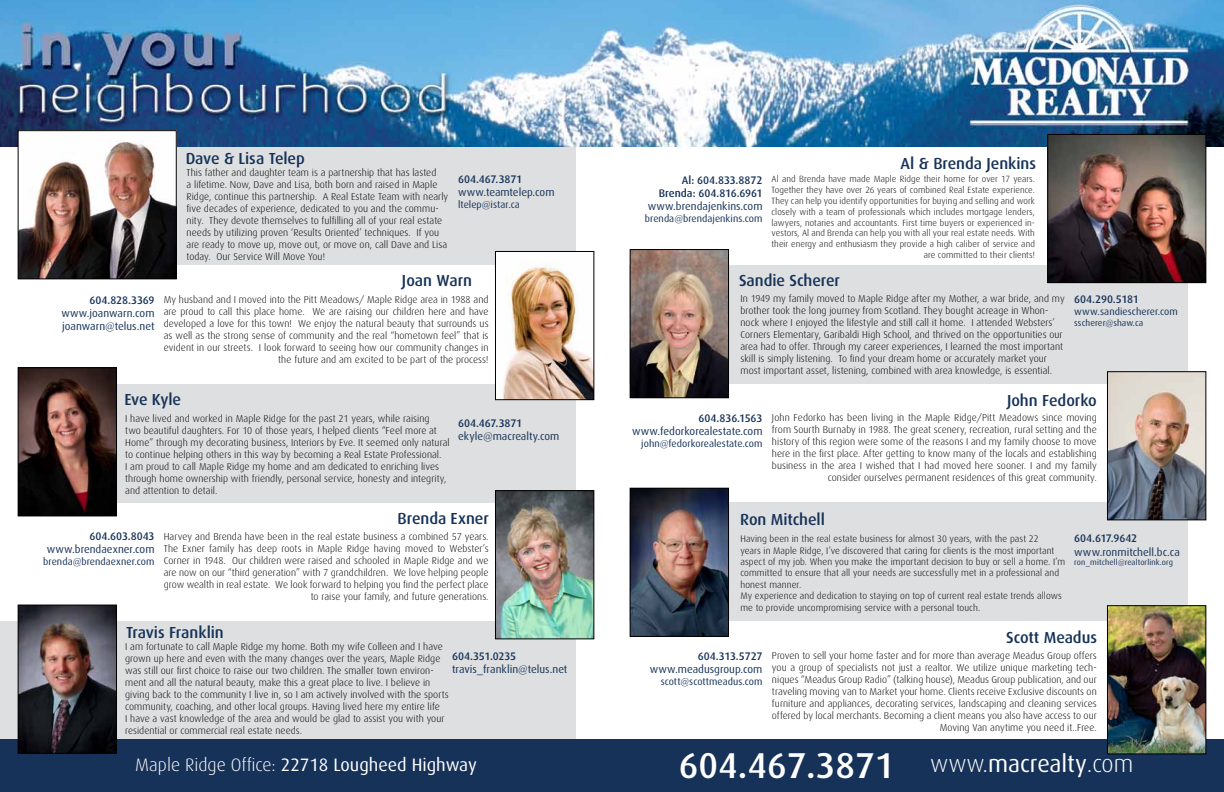
<style>
.page{position:relative;width:1224px;height:792px;background:#fff}
.page>*{position:absolute;margin:0;border:0;box-sizing:border-box;transform-origin:0 0}
.t1{font:500 36px "Dax";color:#fff}
.t2{font:18px "Dax";color:#fff}
.t3{font:500 16px "Dax";letter-spacing:-.005em;color:#163258}
.t4{font:11px/13.2px "Dax";color:#163258}
.t5{font:500 11px/13.2px "Dax";letter-spacing:-.005em;color:#163258;text-align:right}
.t6{font:300 10px/12px "Dax";letter-spacing:.005em;color:#000}
.t7{font:10px "Dax";letter-spacing:.005em;color:#163258}
.t8{font:300 9.5px/11.4px "Dax";letter-spacing:.005em;color:#000}
.t9{font:300 9px/10.8px "Dax";letter-spacing:.01em;color:#000;text-align:right}
.t10{font:9px "Dax";letter-spacing:.005em;color:#163258}
.t11{font:8px "Dax";letter-spacing:.015em;color:#163258}
.s1{font-weight:300}
</style>
<div class="page">
<div style="left:18px;top:146px;width:558px;height:119px;background:#dedfe0"></div>
<div style="left:630px;top:265px;width:558px;height:119px;background:#dedfe0"></div>
<div style="left:18px;top:384px;width:558px;height:118px;background:#dedfe0"></div>
<div style="left:630px;top:502px;width:558px;height:119px;background:#dedfe0"></div>
<div style="left:0;top:621px;width:576px;height:119px;background:#dedfe0"></div>
<img style="left:0;top:0;width:1224px;height:146px">
<div style="left:0;top:740px;width:1224px;height:52px;background:#163258"></div>
<img style="left:632px;top:490px;width:95px;height:145px">
<div style="left:630px;top:488px;width:99px;height:149px;border:1px solid #000"></div>
<img style="left:632px;top:251px;width:95px;height:145px">
<div style="left:630px;top:249px;width:99px;height:149px;border:1px solid #000"></div>
<img style="left:1109px;top:374px;width:95px;height:144px">
<div style="left:1107px;top:372px;width:99px;height:148px;border:1px solid #000"></div>
<img style="left:1109px;top:608px;width:95px;height:144px">
<div style="left:1107px;top:606px;width:99px;height:148px;border:1px solid #000"></div>
<img style="left:1050px;top:136px;width:154px;height:145px">
<div style="left:1048px;top:134px;width:158px;height:149px;border:1px solid #000"></div>
<img style="left:20px;top:607px;width:95px;height:144px">
<div style="left:18px;top:605px;width:99px;height:148px;border:1px solid #000"></div>
<img style="left:20px;top:370px;width:95px;height:144px">
<div style="left:18px;top:368px;width:99px;height:148px;border:1px solid #000"></div>
<img style="left:497px;top:493px;width:95px;height:144px">
<div style="left:495px;top:491px;width:99px;height:148px;border:1px solid #000"></div>
<img style="left:497px;top:253px;width:95px;height:145px">
<div style="left:495px;top:251px;width:99px;height:149px;border:1px solid #000"></div>
<img style="left:20px;top:133px;width:154px;height:144px">
<div style="left:18px;top:131px;width:158px;height:148px;border:1px solid #000"></div>
<h3 class="t3" style="left:186px;top:149px;width:121px">Dave &amp; Lisa Telep</h3>
<p class="t6" style="left:187px;top:167px;width:263px">This father and daughter team is a partnership that has lasted<br>a lifetime. Now, Dave and Lisa, both born and raised in Maple Ridge, continue this partnership. A Real Estate Team with nearly five decades of experience, dedicated to you and the commu&shy;nity. They devote themselves to fulfilling all of your real estate needs by utilizing proven ‘Results Oriented’ techniques. If you are ready to move up, move out, or move on, call Dave and Lisa today. Our Service Will Move You!</p>
<p class="t9" style="left:772px;top:174px;width:265px">Al and Brenda have made Maple Ridge their home for over 17 years.<br>Together they have over 26 years of combined Real Estate experience.<br>They can help you identify opportunities for buying and selling and work closely with a team of professionals which includes mortgage lenders, lawyers, notaries and accountants. First time buyers or experienced in&shy;vestors, Al and Brenda can help you with all your real estate needs. With their energy and enthusiasm they provide a high caliber of service and are committed to their clients!</p>
<h3 class="t3" style="left:901px;top:154px;width:137px">Al &amp; Brenda Jenkins</h3>
<p class="t5" style="left:659px;top:174px;width:105px">Al: 604.833.8872<br>Brenda: 604.816.6961</p>
<p class="t4" style="left:648px;top:200px;width:116px">www.brendajenkins.com</p>
<p class="t7" style="left:645px;top:213px;width:119px">brenda@brendajenkins.com</p>
<p class="t5" style="left:458px;top:173px;width:66px">604.467.3871</p>
<p class="t4" style="left:458px;top:186px;width:98px">www.teamtelep.com</p>
<p class="t7" style="left:458px;top:199px;width:63px">ltelep@istar.ca</p>
<h3 class="t3" style="left:402px;top:271px;width:72px">Joan Warn</h3>
<h3 class="t3" style="left:739px;top:272px;width:103px">Sandie Scherer</h3>
<p class="t5" style="left:90px;top:294px;width:66px">604.828.3369</p>
<p class="t4" style="left:61px;top:307px;width:95px">www.joanwarn.com joanwarn@telus.net</p>
<p class="t6" style="left:164px;top:294px;width:326px;text-align:right">My husband and I moved into the Pitt Meadows/ Maple Ridge area in 1988 and are proud to call this place home. We are raising our children here and have developed a love for this town! We enjoy the natural beauty that surrounds us as well as the strong sense of community and the real “hometown feel” that is evident in our streets. I look forward to seeing how our community changes in the future and am excited to be part of the process!</p>
<p class="t6" style="left:740px;top:293px;width:326px">In 1949 my family moved to Maple Ridge after my Mother, a war bride, and my brother took the long journey from Scotland. They bought acreage in Whon&shy;nock where I enjoyed the lifestyle and still call it home. I attended Websters’ Corners Elementary, Garibaldi High School, and thrived on the opportunities our area had to offer. Through my career experiences, I learned the most important skill is simply listening. To find your dream home or accurately market your most important asset, listening, combined with area knowledge, is essential.</p>
<p class="t5" style="left:1074px;top:293px;width:66px">604.290.5181</p>
<p class="t7" style="left:1074px;top:306px;width:105px">www.sandiescherer.com</p>
<p class="t10" style="left:1074px;top:318px;width:71px">sscherer@shaw.ca</p>
<h3 class="t3" style="left:124px;top:391px;width:58px">Eve Kyle</h3>
<h3 class="t3" style="left:1007px;top:392px;width:91px">John Fedorko</h3>
<p class="t6" style="left:125px;top:413px;width:326px">I have lived and worked in Maple Ridge for the past 21 years, while raising<br>two beautiful daughters. For 10 of those years, I helped clients “Feel more at Home” through my decorating business, Interiors by Eve. It seemed only natural to continue helping others in this way by becoming a Real Estate Professional.<br>I am proud to call Maple Ridge my home and am dedicated to enriching lives through home ownership with friendly, personal service, honesty and integrity, and attention to detail.</p>
<p class="t5" style="left:458px;top:416px;width:66px">604.467.3871</p>
<p class="t4" style="left:458px;top:429px;width:103px">ekyle@macrealty.com</p>
<p class="t5" style="left:699px;top:411px;width:65px">604.836.1563</p>
<p class="t4" style="left:632px;top:425px;width:132px">www.fedorkorealestate.com</p>
<p class="t7" style="left:641px;top:438px;width:123px">john@fedorkorealestate.com</p>
<p class="t6" style="left:772px;top:412px;width:326px;text-align:right">John Fedorko has been living in the Maple Ridge/Pitt Meadows since moving from Sourth Burnaby in 1988. The great scenery, recreation, rural setting and the history of this region were some of the reasons I and my family choose to move here in the first place. After getting to know many of the locals and establishing business in the area I wished that I had moved here sooner. I and my family consider ourselves permanent residences of this great community.</p>
<h3 class="t3" style="left:398px;top:509px;width:93px">Brenda Exner</h3>
<h3 class="t3" style="left:740px;top:510px;width:86px">Ron Mitchell</h3>
<p class="t5" style="left:89px;top:530px;width:67px">604.603.8043</p>
<p class="t4" style="left:47px;top:543px;width:109px">www.brendaexner.com</p>
<p class="t7" style="left:43px;top:556px;width:113px">brenda@brendaexner.com</p>
<p class="t6" style="left:164px;top:530px;width:326px;text-align:right">Harvey and Brenda have been in the real estate business a combined 57 years.<br>The Exner family has deep roots in Maple Ridge having moved to Webster’s Corner in 1948. Our children were raised and schooled in Maple Ridge and we are now on our “third generation” with 7 grandchildren. We love helping people grow wealth in real estate. We look forward to helping you find the perfect place to raise your family, and future generations.</p>
<p class="t8" style="left:740px;top:533px;width:326px">Having been in the real estate business for almost 30 years, with the past 22<br>years in Maple Ridge, I’ve discovered that caring for clients is the most important aspect of my job. When you make the important decision to buy or sell a home. I’m committed to ensure that all your needs are successfully met in a professional and honest manner.<br>My experience and dedication to staying on top of current real estate trends allows me to provide uncompromising service with a personal touch.</p>
<p class="t5" style="left:1074px;top:532px;width:65px">604.617.9642</p>
<p class="t4" style="left:1074px;top:545px;width:107px">www.ronmitchell.bc.ca</p>
<p class="t11" style="left:1074px;top:558px;width:100px">ron_mitchell@realtorlink.org</p>
<h3 class="t3" style="left:126px;top:623px;width:99px">Travis Franklin</h3>
<p class="t6" style="left:125px;top:641px;width:325px">I am fortunate to call Maple Ridge my home. Both my wife Colleen and I have grown up here and even with the many changes over the years, Maple Ridge was still our first choice to raise our two children. The smaller town environ&shy;ment and all the natural beauty, make this a great place to live. I believe in giving back to the community I live in, so I am actively involved with the sports community, coaching, and other local groups. Having lived here my entire life<br>I have a vast knowledge of the area and would be glad to assist you with your residential or commercial real estate needs.</p>
<p class="t5" style="left:452px;top:649px;width:66px">604.351.0235</p>
<p class="t4" style="left:452px;top:663px;width:117px">travis_franklin@telus.net</p>
<p class="t5" style="left:698px;top:649px;width:66px">604.313.5727</p>
<p class="t4" style="left:650px;top:663px;width:114px">www.meadusgroup.com</p>
<p class="t7" style="left:661px;top:676px;width:103px">scott@scottmeadus.com</p>
<h3 class="t3" style="left:1006px;top:629px;width:92px">Scott Meadus</h3>
<p class="t6" style="left:772px;top:650px;width:326px;text-align:right">Proven to sell your home faster and for more than average Meadus Group offers you a group of specialists not just a realtor. We utilize unique marketing tech&shy;niques “Meadus Group Radio” (talking house), Meadus Group publication, and our traveling moving van to Market your home. Clients receive Exclusive discounts on furniture and appliances, decorating services, landscaping and cleaning services offered by local merchants. Becoming a client means you also have access to our Moving Van anytime you need it..Free.</p>
<h2 class="t2" style="left:135px;top:755px;width:343px"><span class="s1">Maple Ridge Office:</span> 22718 Lougheed Highway</h2>
<h1 class="t1" style="left:679px;top:746px;width:456px">604.467.3871 <sup>www.</sup><sup>macrealty</sup><sup>.com</sup></h1>
</div>
